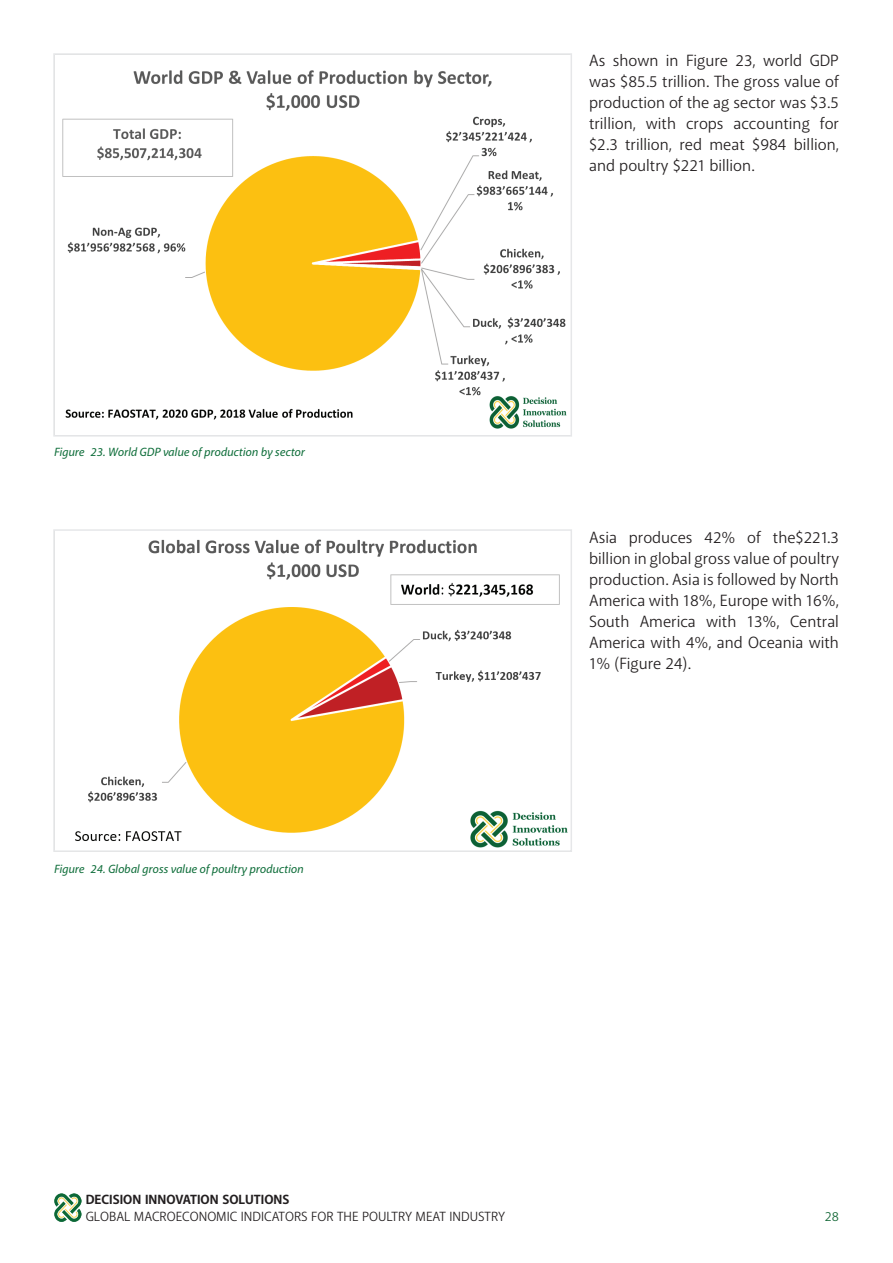
<style>
.page{position:relative;width:893px;height:1263px;background:#fff}
.page>*{position:absolute;margin:0;border:0;box-sizing:border-box;transform-origin:0 0}
.t1{font:16.5px/21px "Akagi Pro";color:#231f20;text-align:justify}
.t2{font:13.5px "Akagi Pro";color:#231f20}
.t3{font:700 13.5px "Akagi Pro";color:#231f20}
.t4{font:13.5px "Akagi Pro";color:#126635}
.t5{font:italic 500 12px "Akagi Pro";color:#116f3c}
</style>
<div class="page">
<img style="left:54px;top:1194px;width:28px;height:27px">
<img style="left:62px;top:70px;width:505px;height:359px">
<div style="left:53px;top:53px;width:519px;height:384px;border:2px solid #e6e7e9"></div>
<img style="left:75px;top:539px;width:493px;height:309px">
<div style="left:53px;top:529px;width:519px;height:323px;border:2px solid #e6e7e9"></div>
<p class="t5" style="left:54px;top:444px;width:252px">Figure 23. World GDP value of production by sector</p>
<p class="t5" style="left:54px;top:861px;width:251px">Figure 24. Global gross value of poultry production</p>
<p class="t1" style="left:589px;top:51px;width:251px">As shown in Figure 23, world GDP was $85.5 trillion. The gross value of production of the ag sector was $3.5 trillion, with crops accounting for $2.3 trillion, red meat $984 billion, and poultry $221 billion.</p>
<p class="t1" style="left:589px;top:527px;width:251px">Asia produces 42% of the$221.3 billion in global gross value of poultry production. Asia is followed by North America with 18%, Europe with 16%, South America with 13%, Central America with 4%, and Oceania with 1% (Figure 24).</p>
<p class="t3" style="left:86px;top:1191px;width:205px">DECISION INNOVATION SOLUTIONS</p>
<p class="t2" style="left:86px;top:1209px;width:421px">GLOBAL MACROECONOMIC INDICATORS FOR THE POULTRY MEAT INDUSTRY</p>
<p class="t4" style="left:825px;top:1209px;width:16px">28</p>
</div>
